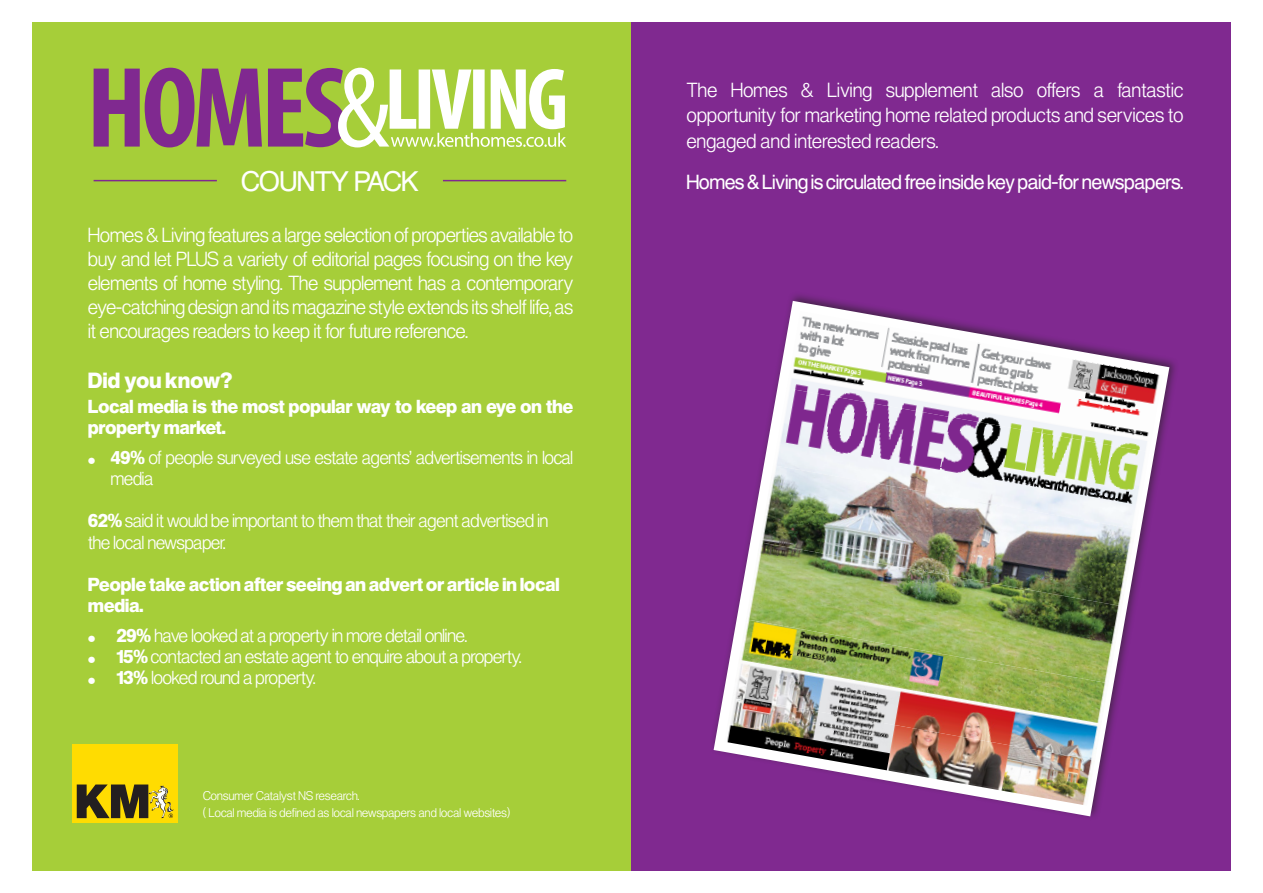
<style>
.page{position:relative;width:1263px;height:893px;background:#fff}
.page>*{position:absolute;margin:0;border:0;box-sizing:border-box;transform-origin:0 0}
.t1{font:27px "Europa Grotesk SH";letter-spacing:.01em;color:#fff}
.t2{font:21px "Europa Grotesk SH Dem Bol";letter-spacing:.02em;color:#fff}
.t3{font:300 19.5px/24px "Europa Grotesk SH";letter-spacing:.005em;color:#fff;text-align:justify}
.t4{font:19.5px "Europa Grotesk SH";letter-spacing:.01em;color:#fff}
.t5{font:300 18px/21px "Europa Grotesk SH";color:#fff}
.t6{font:18px/21px "Europa Grotesk SH Dem Bol";letter-spacing:.005em;color:#fff}
.t7{font:300 12px "Europa Grotesk SH";letter-spacing:.02em;color:#fff}
.s1{font-family:"Europa Grotesk SH Dem Bol";font-weight:400}
</style>
<div class="page">
<div style="left:32px;top:22px;width:599px;height:849px;background:#a6ce39"></div>
<div style="left:631px;top:22px;width:600px;height:849px;background:#802990"></div>
<hr style="left:443px;top:180px;width:123px;height:1px;background:#802990">
<hr style="left:94px;top:180px;width:123px;height:1px;background:#802990">
<svg style="left:714px;top:301px;width:455px;height:515px"></svg>
<img style="left:787px;top:311px;width:376px;height:141px">
<img style="left:773px;top:388px;width:376px;height:141px">
<img style="left:759px;top:465px;width:377px;height:141px">
<img style="left:746px;top:542px;width:376px;height:141px">
<img style="left:732px;top:619px;width:376px;height:141px">
<img style="left:724px;top:696px;width:371px;height:110px">
<svg style="left:94px;top:68px;width:472px;height:79px"></svg>
<div style="left:72px;top:744px;width:105px;height:79px;background:#ffdc01"></div>
<svg style="left:77px;top:784px;width:97px;height:34px"></svg>
<p class="t3" style="left:687px;top:76px;width:498px;line-height:25.5px">The Homes &amp; Living supplement also offers a fantastic opportunity for marketing home related products and services to engaged and interested readers.</p>
<p class="t1" style="left:242px;top:165px;width:178px">COUNTY PACK</p>
<p class="t4" style="left:687px;top:170px;width:498px">Homes &amp; Living is circulated free inside key paid-for newspapers.</p>
<p class="t3" style="left:88px;top:223px;width:486px">Homes &amp; Living features a large selection of properties available to buy and let PLUS a variety of editorial pages focusing on the key elements of home styling. The supplement has a contemporary eye-catching design and its magazine style extends its shelf life, as it encourages readers to keep it for future reference.</p>
<p class="t2" style="left:88px;top:367px;width:146px">Did you know?</p>
<p class="t6" style="left:88px;top:396px;width:486px">Local media is the most popular way to keep an eye on the property market.</p>
<p class="t5" style="left:111px;top:446px;width:464px;text-indent:-22px">● <span class="s1">49%</span> of people surveyed use estate agents’ advertisements in local media</p>
<p class="t5" style="left:88px;top:508px;width:462px;line-height:22.5px"><span class="s1">62%</span> said it would be important to them that their agent advertised in the local newspaper.</p>
<p class="t6" style="left:88px;top:574px;width:473px">People take action after seeing an advert or article in local media.</p>
<p class="t5" style="left:88px;top:624px;width:380px">● <span class="s1">29%</span> have looked at a property in more detail online.</p>
<p class="t5" style="left:88px;top:645px;width:435px">● <span class="s1">15%</span> contacted an estate agent to enquire about a property.</p>
<p class="t5" style="left:88px;top:666px;width:229px">● <span class="s1">13%</span> looked round a property.</p>
<p class="t7" style="left:203px;top:788px;width:158px">Consumer Catalyst NS research.</p>
<p class="t7" style="left:203px;top:805px;width:308px">( Local media is defined as local newspapers and local websites)</p>
</div>
